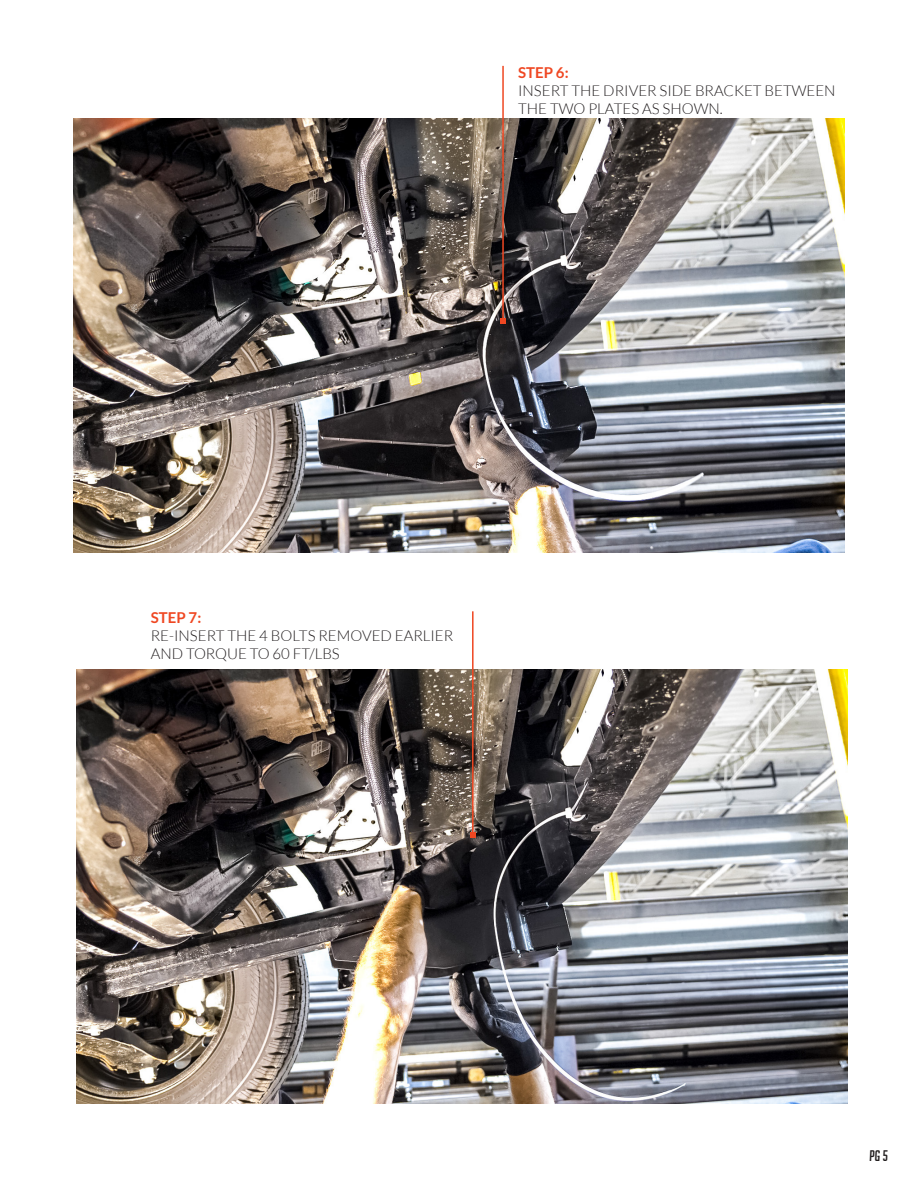
<style>
.page{position:relative;width:918px;height:1188px;background:#fff}
.page>*{position:absolute;margin:0;border:0;box-sizing:border-box;transform-origin:0 0}
.t1{font:300 15px/18px "Lato";color:#231f20}
.t2{font:700 15px "Lato";color:#ef4722}
.t3{font:italic 15px "Big Noodle Titling";color:#231f20}
</style>
<div class="page">
<img style="left:73px;top:119px;width:772px;height:434px">
<img style="left:76px;top:670px;width:772px;height:434px">
<hr style="left:502px;top:66px;width:2px;height:255px;background:#ef4722">
<svg style="left:500px;top:318px;width:6px;height:6px"></svg>
<hr style="left:472px;top:611px;width:2px;height:224px;background:#ef4722">
<svg style="left:470px;top:832px;width:6px;height:6px"></svg>
<p class="t2" style="left:518px;top:64px;width:52px">STEP 6:</p>
<p class="t1" style="left:518px;top:82px;width:319px">INSERT THE DRIVER SIDE BRACKET BETWEEN<br>THE TWO PLATES AS SHOWN.</p>
<p class="t2" style="left:151px;top:609px;width:52px">STEP 7:</p>
<p class="t1" style="left:151px;top:627px;width:304px">RE-INSERT THE 4 BOLTS REMOVED EARLIER<br>AND TORQUE TO 60 FT/LBS</p>
<p class="t3" style="left:870px;top:1148px;width:20px">PG 5</p>
</div>
